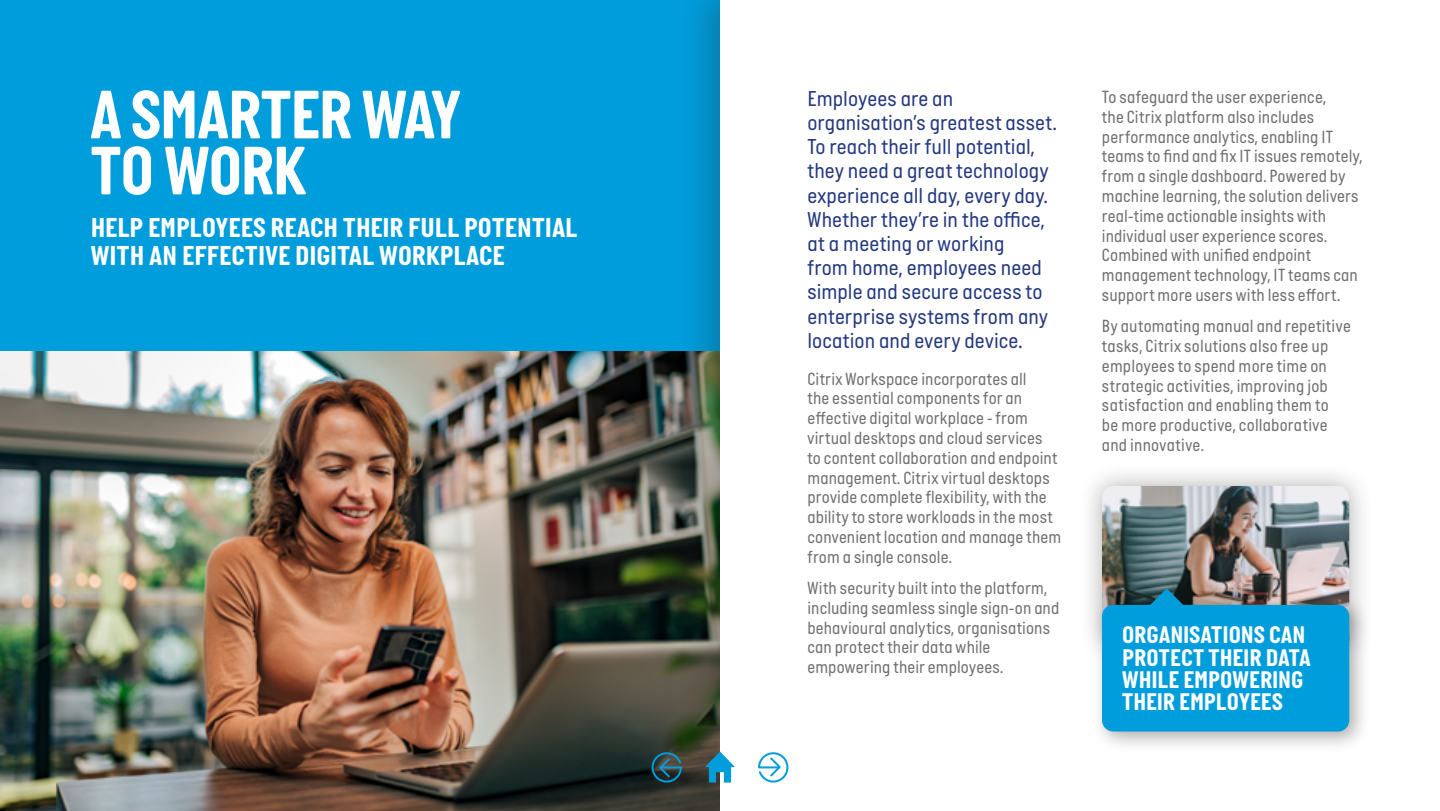
<style>
.page{position:relative;width:1440px;height:811px;background:#fff}
.page>*{position:absolute;margin:0;border:0;box-sizing:border-box;transform-origin:0 0}
.t1{font:700 70px/56px "Italian Plate No One";letter-spacing:-.015em;color:#fff}
.t2{font:700 28px/28px "Italian Plate No One";letter-spacing:.01em;color:#fff}
.t3{font:700 24.6px/22.2px "Italian Plate No One";letter-spacing:.005em;color:#fff}
.t4{font:22px/24.2px "Italian Plate No One";letter-spacing:.005em;color:#24387f}
.t5{font:18px/19.8px "Italian Plate No One";letter-spacing:.01em;color:#706f6f}
</style>
<div class="page">
<img style="left:0;top:350px;width:678px;height:461px">
<div style="left:0;top:0;width:1440px;height:350px;background:#009ddc"></div>
<div style="left:678px;top:0;width:762px;height:811px;background:#1d1d1b;opacity:.25"></div>
<div style="left:720px;top:0;width:720px;height:811px;background:#fff"></div>
<div style="left:1077px;top:462px;width:297px;height:203px;background:#1d1d1b;opacity:.35"></div>
<img style="left:1102px;top:486px;width:247px;height:108px">
<div style="left:1092px;top:594px;width:279px;height:158px;background:#1d1d1b;opacity:.35"></div>
<div style="left:1102px;top:605px;width:247px;height:126px;background:#009ddc;border-radius:11px"></div>
<svg style="left:1147px;top:588px;width:39px;height:17px"></svg>
<svg style="left:705px;top:751px;width:30px;height:31px"></svg>
<svg style="left:758px;top:752px;width:31px;height:31px"></svg>
<svg style="left:651px;top:751px;width:32px;height:32px"></svg>
<h1 class="t1" style="left:91px;top:86px;width:372px">A SMARTER WAY<br>TO WORK</h1>
<h2 class="t2" style="left:91px;top:213px;width:488px">HELP EMPLOYEES REACH THEIR FULL POTENTIAL<br>WITH AN EFFECTIVE DIGITAL WORKPLACE</h2>
<p class="t4" style="left:807px;top:86px;width:251px">Employees are an organisation’s greatest asset.<br>To reach their full potential, they need a great technology experience all day, every day.<br>Whether they’re in the office, at a meeting or working<br>from home, employees need simple and secure access to enterprise systems from any location and every device.</p>
<p class="t5" style="left:807px;top:368px;width:255px">Citrix Workspace incorporates all<br>the essential components for an effective digital workplace - from virtual desktops and cloud services<br>to content collaboration and endpoint management. Citrix virtual desktops provide complete flexibility, with the ability to store workloads in the most convenient location and manage them from a single console.</p>
<p class="t5" style="left:807px;top:578px;width:253px">With security built into the platform, including seamless single sign-on and behavioural analytics, organisations can protect their data while empowering their employees.</p>
<p class="t5" style="left:1102px;top:87px;width:262px">To safeguard the user experience,<br>the Citrix platform also includes performance analytics, enabling IT teams to find and fix IT issues remotely, from a single dashboard. Powered by machine learning, the solution delivers real-time actionable insights with individual user experience scores.<br>Combined with unified endpoint management technology, IT teams can support more users with less effort.</p>
<p class="t5" style="left:1102px;top:316px;width:250px">By automating manual and repetitive tasks, Citrix solutions also free up employees to spend more time on strategic activities, improving job satisfaction and enabling them to<br>be more productive, collaborative and innovative.</p>
<h3 class="t3" style="left:1122px;top:624px;width:190px">ORGANISATIONS CAN<br>PROTECT THEIR DATA<br>WHILE EMPOWERING<br>THEIR EMPLOYEES</h3>
</div>
